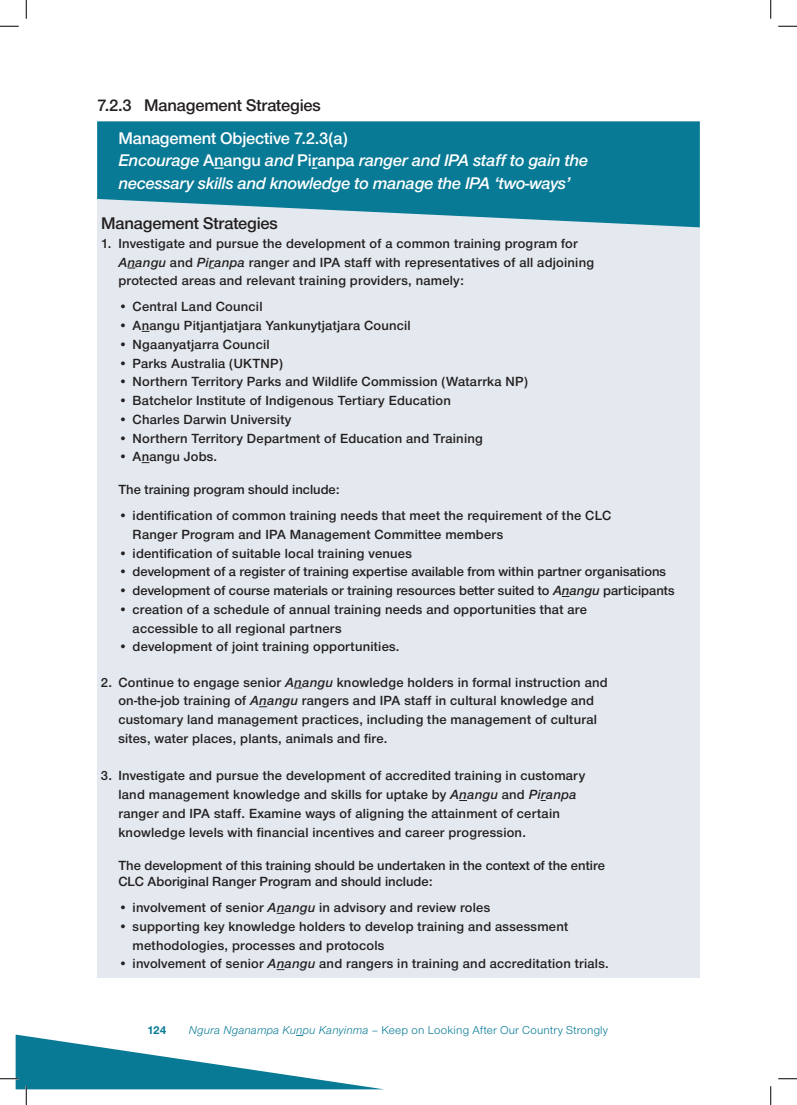
<style>
.page{position:relative;width:797px;height:1105px;background:#fff}
.page>*{position:absolute;margin:0;border:0;box-sizing:border-box;transform-origin:0 0}
.t1{font:italic 600 17.5px/22.5px "Nimbus Sans Novus T";letter-spacing:-.015em;color:#fff}
.t2{font:600 17.5px "Nimbus Sans Novus T";letter-spacing:-.015em;color:#231f20}
.t3{font:600 13.75px/18.8px "Nimbus Sans Novus T";letter-spacing:.015em;color:#231f20}
.t4{font:11.88px "Nimbus Sans Novus T";letter-spacing:.015em;color:#087a95}
.t5{font:700 11.88px "Nimbus Sans Novus T";color:#087a95}
.s1{font-style:normal}
.s2{font-style:italic}
</style>
<div class="page">
<div style="left:97px;top:124px;width:602px;height:853px;background:#e3e9ee"></div>
<svg style="left:97px;top:121px;width:602px;height:106px;background:#2589a1"></svg>
<svg style="left:0;top:25px;width:19px;height:2px"></svg>
<svg style="left:778px;top:25px;width:19px;height:2px"></svg>
<svg style="left:778px;top:1078px;width:19px;height:1px"></svg>
<svg style="left:25px;top:0;width:2px;height:19px"></svg>
<svg style="left:0;top:1034px;width:384px;height:71px"></svg>
<svg style="left:770px;top:0;width:1px;height:19px"></svg>
<svg style="left:770px;top:1086px;width:1px;height:19px"></svg>
<p class="t2" style="left:97px;top:95px;width:225px">7.2.3 Management Strategies</p>
<p class="t1" style="left:118px;top:127px;width:471px"><span class="s1">Management Objective 7.2.3(a)<br></span>Encourage <span class="s1">Anangu</span> and <span class="s1">Piranpa</span> ranger and IPA staff to gain the necessary skills and knowledge to manage the IPA ‘two-ways’</p>
<p class="t2" style="left:101px;top:213px;width:178px">Management Strategies</p>
<p class="t3" style="left:118px;top:234px;width:477px;text-indent:-18px">1. Investigate and pursue the development of a common training program for<br><span class="s2">Anangu</span> and <span class="s2">Piranpa</span> ranger and IPA staff with representatives of all adjoining protected areas and relevant training providers, namely:</p>
<p class="t3" style="left:118px;top:297px;width:146px">• Central Land Council</p>
<p class="t3" style="left:118px;top:316px;width:294px">• Anangu Pitjantjatjara Yankunytjatjara Council</p>
<p class="t3" style="left:118px;top:335px;width:153px">• Ngaanyatjarra Council</p>
<p class="t3" style="left:118px;top:353px;width:166px">• Parks Australia (UKTNP)</p>
<p class="t3" style="left:118px;top:372px;width:411px">• Northern Territory Parks and Wildlife Commission (Watarrka NP)</p>
<p class="t3" style="left:118px;top:391px;width:334px">• Batchelor Institute of Indigenous Tertiary Education</p>
<p class="t3" style="left:118px;top:410px;width:174px">• Charles Darwin University</p>
<p class="t3" style="left:118px;top:428px;width:366px">• Northern Territory Department of Education and Training</p>
<p class="t3" style="left:118px;top:447px;width:100px">• Anangu Jobs.</p>
<p class="t3" style="left:118px;top:480px;width:223px">The training program should include:</p>
<p class="t3" style="left:133px;top:506px;width:480px;text-indent:-14px">• identification of common training needs that meet the requirement of the CLC<br>Ranger Program and IPA Management Committee members</p>
<p class="t3" style="left:118px;top:543px;width:295px">• identification of suitable local training venues</p>
<p class="t3" style="left:118px;top:562px;width:549px">• development of a register of training expertise available from within partner organisations</p>
<p class="t3" style="left:118px;top:581px;width:558px">• development of course materials or training resources better suited to <span class="s2">Anangu</span> participants</p>
<p class="t3" style="left:133px;top:600px;width:456px;text-indent:-14px">• creation of a schedule of annual training needs and opportunities that are accessible to all regional partners</p>
<p class="t3" style="left:118px;top:637px;width:283px">• development of joint training opportunities.</p>
<p class="t3" style="left:118px;top:672px;width:491px;text-indent:-18px">2. Continue to engage senior <span class="s2">Anangu</span> knowledge holders in formal instruction and on-the-job training of <span class="s2">Anangu</span> rangers and IPA staff in cultural knowledge and customary land management practices, including the management of cultural sites, water places, plants, animals and fire.</p>
<p class="t3" style="left:118px;top:766px;width:468px;text-indent:-18px">3. Investigate and pursue the development of accredited training in customary land management knowledge and skills for uptake by <span class="s2">Anangu</span> and <span class="s2">Piranpa </span>ranger and IPA staff. Examine ways of aligning the attainment of certain knowledge levels with financial incentives and career progression.</p>
<p class="t3" style="left:118px;top:857px;width:488px;line-height:16.5px">The development of this training should be undertaken in the context of the entire<br>CLC Aboriginal Ranger Program and should include:</p>
<p class="t3" style="left:118px;top:898px;width:373px">• involvement of senior <span class="s2">Anangu</span> in advisory and review roles</p>
<p class="t3" style="left:133px;top:916px;width:437px;text-indent:-14px">• supporting key knowledge holders to develop training and assessment methodologies, processes and protocols</p>
<p class="t3" style="left:118px;top:954px;width:492px">• involvement of senior <span class="s2">Anangu</span> and rangers in training and accreditation trials.</p>
<p class="t5" style="left:147px;top:1023px;width:21px">124</p>
<p class="t4" style="left:189px;top:1023px;width:420px"><span class="s2">Ngura Nganampa Kunpu Kanyinma</span> – Keep on Looking After Our Country Strongly</p>
</div>
